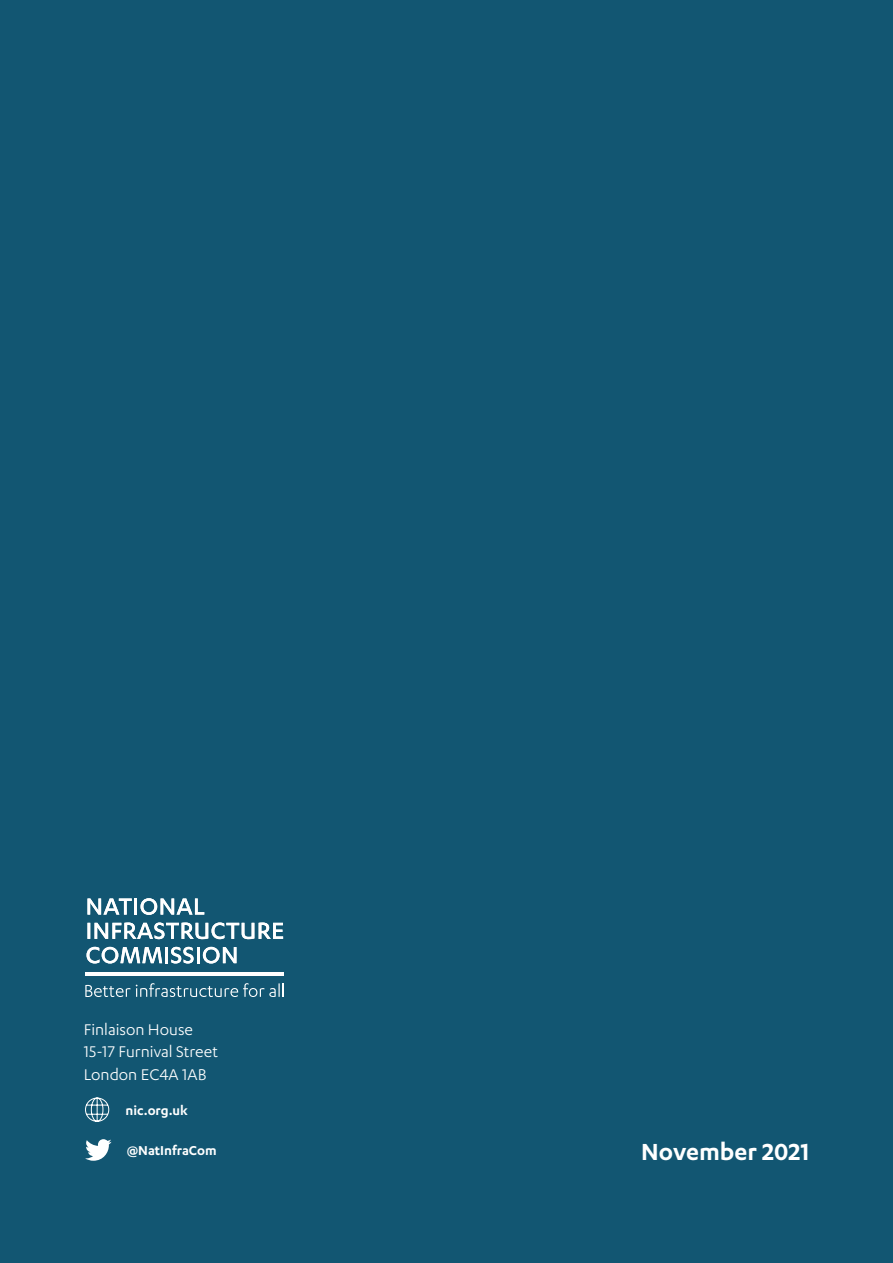
<style>
.page{position:relative;width:893px;height:1263px;background:#125672}
.page>*{position:absolute;margin:0;border:0;box-sizing:border-box;transform-origin:0 0}
.t1{font:600 27px "Karbon";color:#fff}
.t2{font:18px/22.5px "Karbon";color:#fff}
.t3{font:600 15px "Karbon";color:#fff}
</style>
<div class="page">
<svg style="left:85px;top:985px;width:45px;height:12px"></svg>
<svg style="left:136px;top:983px;width:148px;height:14px"></svg>
<svg style="left:87px;top:898px;width:45px;height:16px"></svg>
<hr style="left:134px;top:898px;width:3px;height:16px;background:#fff">
<svg style="left:141px;top:898px;width:63px;height:17px"></svg>
<hr style="left:87px;top:923px;width:3px;height:16px;background:#fff">
<svg style="left:95px;top:922px;width:188px;height:17px"></svg>
<svg style="left:87px;top:947px;width:75px;height:16px"></svg>
<hr style="left:165px;top:947px;width:3px;height:16px;background:#fff">
<svg style="left:171px;top:947px;width:23px;height:16px"></svg>
<hr style="left:197px;top:947px;width:3px;height:16px;background:#fff">
<svg style="left:203px;top:947px;width:33px;height:16px"></svg>
<hr style="left:85px;top:972px;width:199px;height:3px;background:#fff">
<svg style="left:85px;top:1097px;width:25px;height:25px"></svg>
<svg style="left:85px;top:1139px;width:27px;height:22px"></svg>
<p class="t2" style="left:84px;top:1018px;width:136px">Finlaison House<br>15-17 Furnival Street<br>London EC4A 1AB</p>
<p class="t3" style="left:126px;top:1102px;width:64px">nic.org.uk</p>
<p class="t3" style="left:127px;top:1142px;width:91px">@NatInfraCom</p>
<h1 class="t1" style="left:641px;top:1137px;width:169px">November 2021</h1>
</div>
